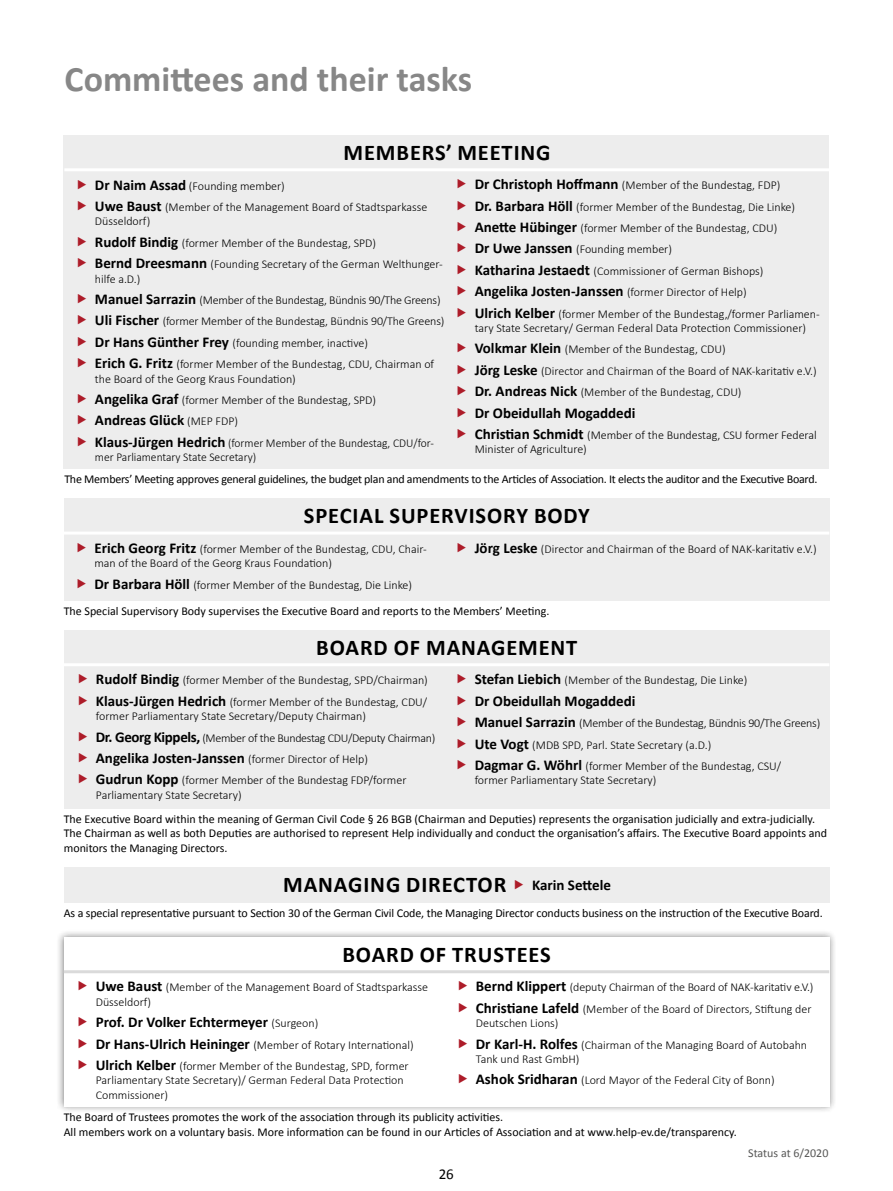
<style>
.page{position:relative;width:893px;height:1191px;background:#fff}
.page>*{position:absolute;margin:0;border:0;box-sizing:border-box;transform-origin:0 0}
.t1{font:700 36px "Calibri";color:#878787}
.t2{font:700 22.5px "Calibri";letter-spacing:.04em;color:#000}
.t3{font:700 15px "Calibri";color:#000}
.t4{font:15px "Calibri";color:#000}
.t5{font:300 12px/21.5px "Calibri";color:#000}
.t6{font:12px/14.4px "Calibri";color:#000}
.t7{font:12px "Calibri";letter-spacing:-.02em;color:#000}
.t8{font:300 12px/14.4px "Calibri";color:#000;scale:.96 1}
.t9{font:12px "Calibri";color:#575756}
.s1{font-weight:700;font-size:15px}
.s2{font-weight:300;font-size:12px}
</style>
<div class="page">
<div style="left:56px;top:929px;width:781px;height:184px;background:#000;opacity:.49"></div>
<div style="left:64px;top:937px;width:765px;height:169px;background:#fff"></div>
<hr style="left:64px;top:970px;width:765px;height:3px;background:#dadada">
<div style="left:64px;top:135px;width:765px;height:333px;background:#ededed"></div>
<hr style="left:64px;top:168px;width:766px;height:3px;background:#fff">
<div style="left:64px;top:498px;width:765px;height:103px;background:#ededed"></div>
<hr style="left:64px;top:531px;width:765px;height:3px;background:#fff">
<div style="left:64px;top:630px;width:765px;height:178px;background:#ededed"></div>
<hr style="left:64px;top:663px;width:765px;height:3px;background:#fff">
<div style="left:64px;top:867px;width:765px;height:35px;background:#ededed"></div>
<h1 class="t1" style="left:65px;top:56px;width:409px">Committees and their tasks</h1>
<h2 class="t2" style="left:344px;top:138px;width:209px">MEMBERS’ MEETING</h2>
<p class="t5" style="left:475px;top:174px;width:322px"><span class="s1">Dr Christoph Hoffmann</span> (Member of the Bundestag, FDP)<br><span class="s1">Dr. Barbara Höll</span> (former Member of the Bundestag, Die Linke)<br><span class="s1">Anette Hübinger</span> (former Member of the Bundestag, CDU)<br><span class="s1">Dr Uwe Janssen</span> (Founding member)<br><span class="s1">Katharina Jestaedt</span> (Commissioner of German Bishops)</p>
<p class="t3" style="left:475px;top:282px;width:274px">Angelika Josten-Janssen <span class="s2">(former Director of Help)</span></p>
<p class="t5" style="left:475px;top:306px;width:347px;line-height:14.4px"><span class="s1">Ulrich Kelber</span> (former Member of the Bundestag,/former Parliamen&shy;tary State Secretary/ German Federal Data Protection Commissioner)</p>
<p class="t5" style="left:475px;top:338px;width:344px"><span class="s1">Volkmar Klein</span> (Member of the Bundestag, CDU)<br><span class="s1">Jörg Leske</span> (Director and Chairman of the Board of NAK-karitativ e.V.)<br><span class="s1">Dr. Andreas Nick</span> (Member of the Bundestag, CDU)</p>
<p class="t3" style="left:475px;top:403px;width:162px">Dr Obeidullah Mogaddedi</p>
<p class="t5" style="left:475px;top:427px;width:344px;line-height:14.4px"><span class="s1">Christian Schmidt</span> (Member of the Bundestag, CSU former Federal<br>Minister of Agriculture)</p>
<p class="t7" style="left:64px;top:471px;width:755px">The Members’ Meeting approves general guidelines, the budget plan and amendments to the Articles of Association. It elects the auditor and the Executive Board.</p>
<p class="t5" style="left:95px;top:174px;width:334px"><span class="s1">Dr Naim Assad</span> (Founding member)<br><span class="s1">Uwe Baust</span> (Member of the Management Board of Stadtsparkasse</p>
<p class="t5" style="left:95px;top:210px;width:349px">Düsseldorf)<br><span class="s1">Rudolf Bindig</span> (former Member of the Bundestag, SPD)<br><span class="s1">Bernd Dreesmann</span> (Founding Secretary of the German Welthunger-</p>
<p class="t5" style="left:95px;top:267px;width:351px">hilfe a.D.)<br><span class="s1">Manuel Sarrazin</span> (Member of the Bundestag, Bündnis 90/The Greens)<br><span class="s1">Uli Fischer</span> (former Member of the Bundestag, Bündnis 90/The Greens)<br><span class="s1">Dr Hans Günther Frey</span> (founding member, inactive)<br><span class="s1">Erich G. Fritz</span> (former Member of the Bundestag, CDU, Chairman of</p>
<p class="t5" style="left:95px;top:367px;width:283px">the Board of the Georg Kraus Foundation)<br><span class="s1">Angelika Graf</span> (former Member of the Bundestag, SPD)</p>
<p class="t3" style="left:95px;top:411px;width:145px">Andreas Glück <span class="s2">(MEP FDP)</span></p>
<p class="t8" style="left:95px;top:435px;width:355px"><span class="s1">Klaus-Jürgen Hedrich</span> (former Member of the Bundestag, CDU/for&shy;mer Parliamentary State Secretary)</p>
<h2 class="t2" style="left:304px;top:501px;width:287px">SPECIAL SUPERVISORY BODY</h2>
<p class="t5" style="left:94px;top:541px;width:334px;line-height:14.4px"><span class="s1">Erich Georg Fritz</span> (former Member of the Bundestag, CDU, Chair&shy;man of the Board of the Georg Kraus Foundation)</p>
<p class="t5" style="left:94px;top:573px;width:319px"><span class="s1">Dr Barbara Höll</span> (former Member of the Bundestag, Die Linke)</p>
<p class="t5" style="left:475px;top:537px;width:344px"><span class="s1">Jörg Leske</span> (Director and Chairman of the Board of NAK-karitativ e.V.)</p>
<p class="t6" style="left:64px;top:604px;width:487px">The Special Supervisory Body supervises the Executive Board and reports to the Members’ Meeting.</p>
<h2 class="t2" style="left:316px;top:633px;width:263px">BOARD OF MANAGEMENT</h2>
<p class="t5" style="left:96px;top:669px;width:333px"><span class="s1">Rudolf Bindig</span> (former Member of the Bundestag, SPD/Chairman)<br><span class="s1">Klaus-Jürgen Hedrich</span> (former Member of the Bundestag, CDU/</p>
<p class="t5" style="left:96px;top:705px;width:341px">former Parliamentary State Secretary/Deputy Chairman)<br><span class="s1">Dr. Georg Kippels,</span> (Member of the Bundestag CDU/Deputy Chairman)</p>
<p class="t3" style="left:96px;top:748px;width:274px">Angelika Josten-Janssen <span class="s2">(former Director of Help)</span></p>
<p class="t5" style="left:96px;top:772px;width:312px;line-height:14.4px"><span class="s1">Gudrun Kopp</span> (former Member of the Bundestag FDP/former<br>Parliamentary State Secretary)</p>
<p class="t5" style="left:475px;top:669px;width:274px"><span class="s1">Stefan Liebich</span> (Member of the Bundestag, Die Linke)</p>
<p class="t3" style="left:475px;top:691px;width:162px">Dr Obeidullah Mogaddedi</p>
<p class="t5" style="left:475px;top:712px;width:347px"><span class="s1">Manuel Sarrazin</span> (Member of the Bundestag, Bündnis 90/The Greens)<br><span class="s1">Ute Vogt</span> (MDB SPD, Parl. State Secretary (a.D.)<br><span class="s1">Dagmar G. Wöhrl</span> (former Member of the Bundestag, CSU/</p>
<p class="t5" style="left:475px;top:769px;width:183px">former Parliamentary State Secretary)</p>
<p class="t6" style="left:64px;top:811px;width:765px">The Executive Board within the meaning of German Civil Code § 26 BGB (Chairman and Deputies) represents the organisation judicially and extra-judicially.<br>The Chairman as well as both Deputies are authorised to represent Help individually and conduct the organisation’s affairs. The Executive Board appoints and monitors the Managing Directors.</p>
<h2 class="t2" style="left:283px;top:870px;width:225px">MANAGING DIRECTOR</h2>
<p class="t3" style="left:532px;top:876px;width:80px">Karin Settele</p>
<p class="t6" style="left:64px;top:905px;width:761px">As a special representative pursuant to Section 30 of the German Civil Code, the Managing Director conducts business on the instruction of the Executive Board.</p>
<h2 class="t2" style="left:342px;top:940px;width:210px">BOARD OF TRUSTEES</h2>
<p class="t5" style="left:96px;top:979px;width:334px;line-height:14.4px"><span class="s1">Uwe Baust</span> (Member of the Management Board of Stadtsparkasse<br>Düsseldorf)</p>
<p class="t3" style="left:96px;top:1012px;width:224px">Prof. Dr Volker Echtermeyer <span class="s2">(Surgeon)</span></p>
<p class="t5" style="left:96px;top:1033px;width:319px"><span class="s1">Dr Hans-Ulrich Heininger</span> (Member of Rotary International)<br><span class="s1">Ulrich Kelber</span> (former Member of the Bundestag, SPD, former</p>
<p class="t5" style="left:96px;top:1072px;width:309px;line-height:14.4px">Parliamentary State Secretary)/ German Federal Data Protection<br>Commissioner)</p>
<p class="t5" style="left:476px;top:976px;width:339px"><span class="s1">Bernd Klippert</span> (deputy Chairman of the Board of NAK-karitativ e.V.)<br><span class="s1">Christiane Lafeld</span> (Member of the Board of Directors, Stiftung der</p>
<p class="t5" style="left:476px;top:1012px;width:333px">Deutschen Lions)<br><span class="s1">Dr Karl-H. Rolfes</span> (Chairman of the Managing Board of Autobahn</p>
<p class="t5" style="left:476px;top:1047px;width:300px">Tank und Rast GmbH)<br><span class="s1">Ashok Sridharan</span> (Lord Mayor of the Federal City of Bonn)</p>
<p class="t6" style="left:64px;top:1110px;width:675px">The Board of Trustees promotes the work of the association through its publicity activities.<br>All members work on a voluntary basis. More information can be found in our Articles of Association and at www.help-ev.de/transparency.</p>
<p class="t4" style="left:439px;top:1164px;width:17px">26</p>
<p class="t9" style="left:748px;top:1145px;width:82px">Status at 6/2020</p>
</div>
